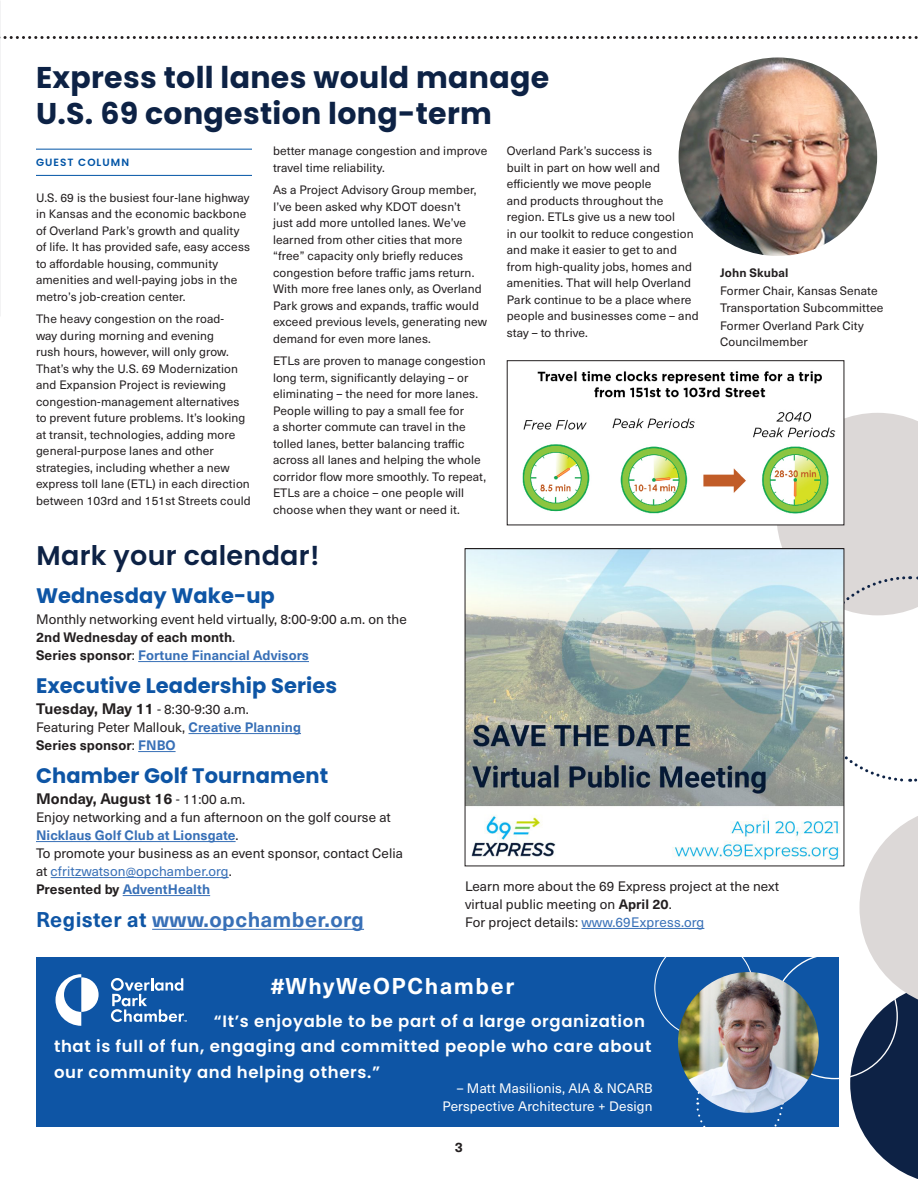
<style>
.page{position:relative;width:918px;height:1188px;background:#fff}
.page>*{position:absolute;margin:0;border:0;box-sizing:border-box;transform-origin:0 0}
.Headline{font:700 30px/36px "Poppins";letter-spacing:.01em;color:#0d2245}
.t1{font:600 27px "Poppins";letter-spacing:.01em;color:#0d2245}
.Board{font:700 22.5px "Neue Haas Unica W1 G";letter-spacing:.07em;color:#fff}
.Event_title{font:700 21px "Poppins";letter-spacing:.005em;color:#0e55a5}
.Event_details{font:700 21px "Neue Haas Unica W1 G";letter-spacing:.02em;color:#3870b7}
.t2{font:600 16.5px/25.5px "Poppins";letter-spacing:.04em;color:#fff}
.Event_details-2{font:700 15px "Neue Haas Unica W1 G";letter-spacing:.005em;color:#231f20}
.Event_details-3{font:13.5px/18px "Neue Haas Unica W1 G";letter-spacing:.005em;color:#231f20}
.Event_details-4{font:700 13.5px "Neue Haas Unica W1 G";letter-spacing:.005em;color:#3870b7}
.t3{font:13.5px "Neue Haas Unica W1 G";letter-spacing:.01em;color:#fff}
.Event_details-5{font:700 13.5px "Neue Haas Unica W1 G";letter-spacing:.005em;color:#231f20}
.Body{font:12px/16.5px "Neue Haas Unica W1 G";letter-spacing:.01em;color:#231f20}
.Body-2{font:700 12px "Neue Haas Unica W1 G";letter-spacing:.01em;color:#231f20}
.t4{font:600 10.5px "Poppins";letter-spacing:.1em;color:#0154a6}
.s1{font-weight:700}
.s2{color:#231f20}
.s3{font-weight:400;color:#231f20}
.s4{font-weight:700;font-size:15px}
.s5{font-weight:700;color:#3870b7}
.s6{font-weight:400}
.s7{color:#3870b7}
.s8{font-weight:400;font-size:13.5px}
.s9{font-size:12px;color:#3870b7}
.s10{color:#0e55a5}
</style>
<div class="page">
<svg style="left:3px;top:36px;width:915px;height:3px"></svg>
<img style="left:0;top:0;width:1px;height:317px">
<img style="left:679px;top:57px;width:198px;height:199px;border-radius:99px">
<img style="left:522px;top:371px;width:300px;height:143px">
<div style="left:507px;top:360px;width:337px;height:165px;border:1px solid #231f20"></div>
<hr style="left:36px;top:149px;width:216px;height:1px;background:#0154a6">
<hr style="left:36px;top:175px;width:216px;height:1px;background:#0154a6">
<svg style="left:776px;top:413px;width:142px;height:370px"></svg>
<svg style="left:850px;top:816px;width:68px;height:363px"></svg>
<div style="left:36px;top:957px;width:802px;height:170px;background:#0e55a5"></div>
<svg style="left:695px;top:1089px;width:89px;height:38px"></svg>
<img style="left:678px;top:972px;width:141px;height:141px;border-radius:70px">
<svg style="left:55px;top:974px;width:44px;height:52px"></svg>
<svg style="left:111px;top:978px;width:76px;height:44px"></svg>
<hr style="left:138px;top:661px;width:171px;height:1px;background:#3870b7">
<hr style="left:188px;top:733px;width:113px;height:1px;background:#3870b7">
<hr style="left:138px;top:751px;width:38px;height:1px;background:#3870b7">
<hr style="left:36px;top:841px;width:200px;height:1px;background:#3870b7">
<hr style="left:51px;top:877px;width:75px;height:1px;background:#3870b7">
<hr style="left:136px;top:877px;width:93px;height:1px;background:#3870b7">
<hr style="left:123px;top:895px;width:87px;height:1px;background:#3870b7">
<hr style="left:152px;top:929px;width:212px;height:1px;background:#3870b7">
<hr style="left:582px;top:928px;width:122px;height:1px;background:#3870b7">
<img style="left:467px;top:550px;width:375px;height:310px">
<div style="left:465px;top:548px;width:379px;height:318px;border:1px solid #231f20"></div>
<p class="Headline" style="left:36px;top:60px;width:515px">Express toll lanes would manage<br>U.S. 69 congestion long-term</p>
<p class="Body" style="left:273px;top:142px;width:216px">better manage congestion and improve travel time reliability.</p>
<p class="Body" style="left:273px;top:181px;width:216px">As a Project Advisory Group member, I’ve been asked why KDOT doesn’t<br>just add more untolled lanes. We’ve learned from other cities that more “free” capacity only briefly reduces congestion before traffic jams return.<br>With more free lanes only, as Overland Park grows and expands, traffic would exceed previous levels, generating new demand for even more lanes.</p>
<p class="Body" style="left:273px;top:352px;width:215px">ETLs are proven to manage congestion long term, significantly delaying – or eliminating – the need for more lanes.<br>People willing to pay a small fee for<br>a shorter commute can travel in the tolled lanes, better balancing traffic across all lanes and helping the whole corridor flow more smoothly. To repeat, ETLs are a choice – one people will choose when they want or need it.</p>
<p class="Body" style="left:507px;top:142px;width:193px">Overland Park’s success is<br>built in part on how well and efficiently we move people<br>and products throughout the region. ETLs give us a new tool<br>in our toolkit to reduce congestion and make it easier to get to and from high-quality jobs, homes and amenities. That will help Overland<br>Park continue to be a place where people and businesses come – and stay – to thrive.</p>
<p class="t4" style="left:36px;top:156px;width:95px">GUEST COLUMN</p>
<p class="Body" style="left:36px;top:189px;width:216px">U.S. 69 is the busiest four-lane highway in Kansas and the economic backbone of Overland Park’s growth and quality of life. It has provided safe, easy access to affordable housing, community amenities and well-paying jobs in the metro’s job-creation center.</p>
<p class="Body" style="left:36px;top:310px;width:216px">The heavy congestion on the road-<br>way during morning and evening<br>rush hours, however, will only grow.<br>That’s why the U.S. 69 Modernization and Expansion Project is reviewing congestion-management alternatives to prevent future problems. It’s looking at transit, technologies, adding more general-purpose lanes and other strategies, including whether a new express toll lane (ETL) in each direction between 103rd and 151st Streets could</p>
<p class="Body-2" style="left:720px;top:264px;width:70px">John Skubal</p>
<p class="Body" style="left:720px;top:282px;width:165px">Former Chair, Kansas Senate<br>Transportation Subcommittee</p>
<p class="Body" style="left:720px;top:317px;width:145px">Former Overland Park City<br>Councilmember</p>
<p class="t1" style="left:37px;top:540px;width:284px">Mark your calendar!</p>
<p class="Event_title" style="left:36px;top:584px;width:240px">Wednesday Wake-up</p>
<p class="Event_details-3" style="left:36px;top:610px;width:372px">Monthly networking event held virtually, 8:00-9:00 a.m. on the<br><span class="s1">2nd Wednesday of each month</span>.</p>
<p class="Event_details-4" style="left:36px;top:645px;width:275px"><span class="s2">Series sponsor</span><span class="s3">:</span> Fortune Financial Advisors</p>
<p class="Event_title" style="left:36px;top:674px;width:303px">Executive Leadership Series</p>
<p class="Event_details-3" style="left:36px;top:700px;width:214px"><span class="s4">Tuesday, May 11</span> - 8:30-9:30 a.m.</p>
<p class="Event_details-3" style="left:36px;top:718px;width:267px">Featuring Peter Mallouk, <span class="s5">Creative Planning</span></p>
<p class="Event_details-5" style="left:36px;top:735px;width:141px">Series sponsor<span class="s6">:</span> <span class="s7">FNBO</span></p>
<p class="Event_title" style="left:36px;top:764px;width:294px">Chamber Golf Tournament</p>
<p class="Event_details-2" style="left:36px;top:787px;width:211px">Monday, August 16 <span class="s8">- 11:00 a.m.</span></p>
<p class="Event_details-3" style="left:36px;top:808px;width:356px">Enjoy networking and a fun afternoon on the golf course at<br><span class="s5">Nicklaus Golf Club at Lionsgate</span>.</p>
<p class="Event_details-3" style="left:36px;top:844px;width:368px">To promote your business as an event sponsor, contact Celia at <span class="s7">cfritzwatson</span><span class="s9">@</span><span class="s7">opchamber.org</span>.</p>
<p class="Event_details-4" style="left:36px;top:879px;width:176px"><span class="s2">Presented by</span> AdventHealth</p>
<p class="Event_details" style="left:36px;top:904px;width:330px"><span class="s10">Register at</span> www.opchamber.org</p>
<p class="Event_details-3" style="left:465px;top:877px;width:316px">Learn more about the 69 Express project at the next virtual public meeting on <span class="s1">April 20</span>.</p>
<p class="Event_details-3" style="left:465px;top:913px;width:241px">For project details: <span class="s7">www.69Express.org</span></p>
<p class="Board" style="left:270px;top:969px;width:246px">#WhyWeOPChamber</p>
<p class="t2" style="left:54px;top:1008px;width:599px;text-indent:160px">“It’s enjoyable to be part of a large organization that is full of fun, engaging and committed people who care about our community and helping others.”</p>
<p class="t3" style="left:457px;top:1078px;width:197px">– Matt Masilionis, AIA &amp; NCARB</p>
<p class="t3" style="left:442px;top:1096px;width:212px">Perspective Architecture + Design</p>
<p class="Event_details-5" style="left:455px;top:1137px;width:10px">3</p>
</div>
